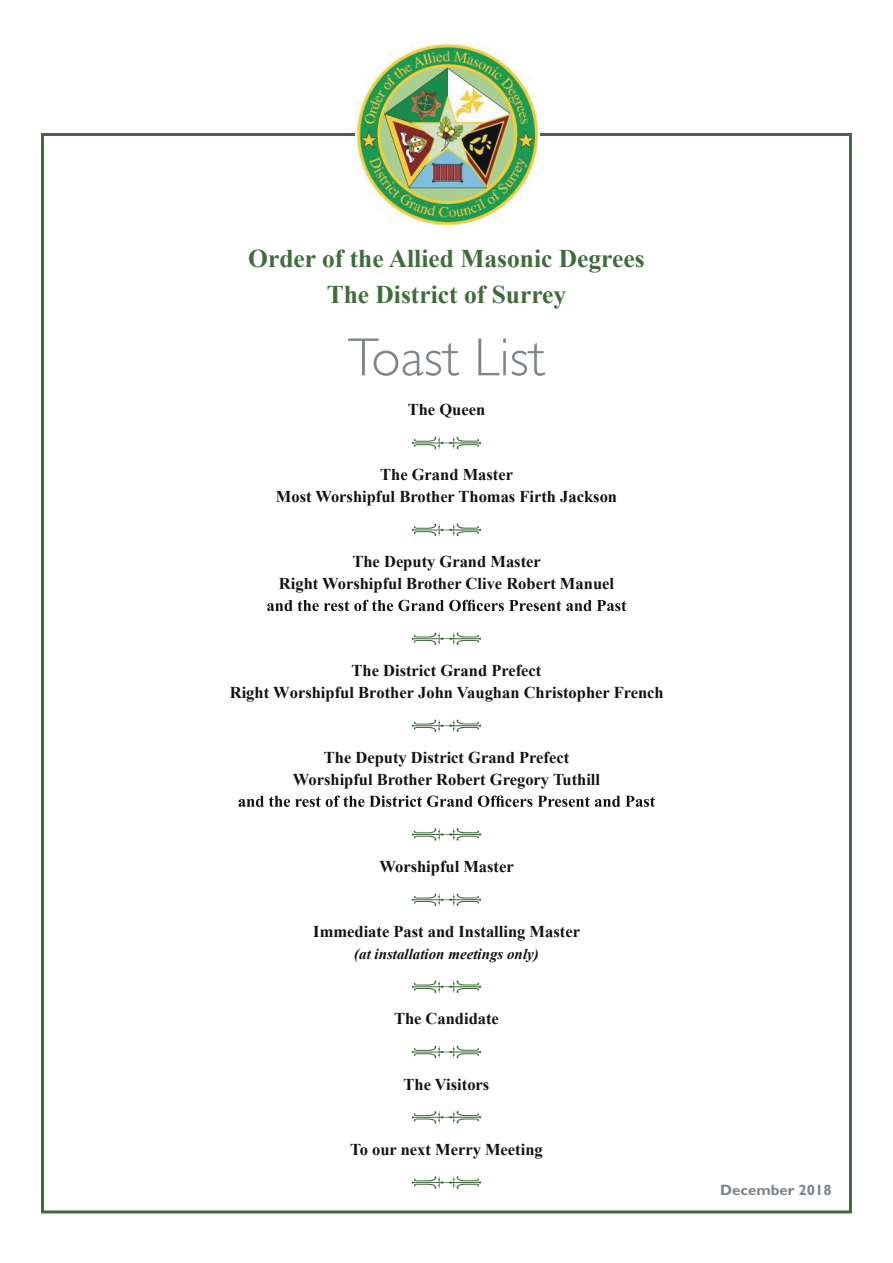
<style>
.page{position:relative;width:893px;height:1263px;background:#fff}
.page>*{position:absolute;margin:0;border:0;box-sizing:border-box;transform-origin:0 0}
.t1{font:300 54px "Gill Sans";color:#7e8488}
.t2{font:700 25.5px/36px "Times New Roman";color:#3f6c3b;text-align:center}
.t3{font:700 16.5px/21.8px "Times New Roman";color:#111313;text-align:center}
.t4{font:italic 700 15px "Times New Roman";color:#111313}
.t5{font:700 15px "Gill Sans";color:#7e8488}
</style>
<div class="page">
<svg style="left:412px;top:437px;width:69px;height:12px"></svg>
<svg style="left:412px;top:524px;width:69px;height:12px"></svg>
<svg style="left:267px;top:600px;width:359px;height:11px"></svg>
<svg style="left:412px;top:632px;width:69px;height:13px"></svg>
<svg style="left:412px;top:719px;width:69px;height:13px"></svg>
<svg style="left:239px;top:795px;width:416px;height:12px"></svg>
<svg style="left:412px;top:828px;width:69px;height:13px"></svg>
<svg style="left:412px;top:893px;width:69px;height:13px"></svg>
<svg style="left:412px;top:980px;width:69px;height:13px"></svg>
<svg style="left:412px;top:1046px;width:69px;height:12px"></svg>
<svg style="left:412px;top:1111px;width:69px;height:12px"></svg>
<svg style="left:412px;top:1176px;width:69px;height:13px"></svg>
<img style="left:355px;top:43px;width:183px;height:183px">
<h2 class="t2" style="left:248px;top:241px;width:398px">Order of the Allied Masonic Degrees<br>The District of Surrey</h2>
<h1 class="t1" style="left:348px;top:327px;width:199px">Toast List</h1>
<p class="t3" style="left:408px;top:399px;width:79px">The Queen</p>
<p class="t3" style="left:276px;top:464px;width:343px">The Grand Master<br>Most Worshipful Brother Thomas Firth Jackson</p>
<p class="t3" style="left:279px;top:551px;width:337px">The Deputy Grand Master<br>Right Worshipful Brother Clive Robert Manuel</p>
<p class="t3" style="left:230px;top:660px;width:436px">The District Grand Prefect<br>Right Worshipful Brother John Vaughan Christopher French</p>
<p class="t3" style="left:293px;top:747px;width:309px">The Deputy District Grand Prefect<br>Worshipful Brother Robert Gregory Tuthill</p>
<p class="t3" style="left:379px;top:855px;width:136px">Worshipful Master</p>
<p class="t3" style="left:313px;top:921px;width:268px">Immediate Past and Installing Master</p>
<p class="t4" style="left:354px;top:945px;width:186px">(at installation meetings only)</p>
<p class="t3" style="left:394px;top:1008px;width:106px">The Candidate</p>
<p class="t3" style="left:404px;top:1073px;width:87px">The Visitors</p>
<p class="t3" style="left:350px;top:1138px;width:194px">To our next Merry Meeting</p>
<p class="t5" style="left:720px;top:1181px;width:113px">December 2018</p>
</div>
